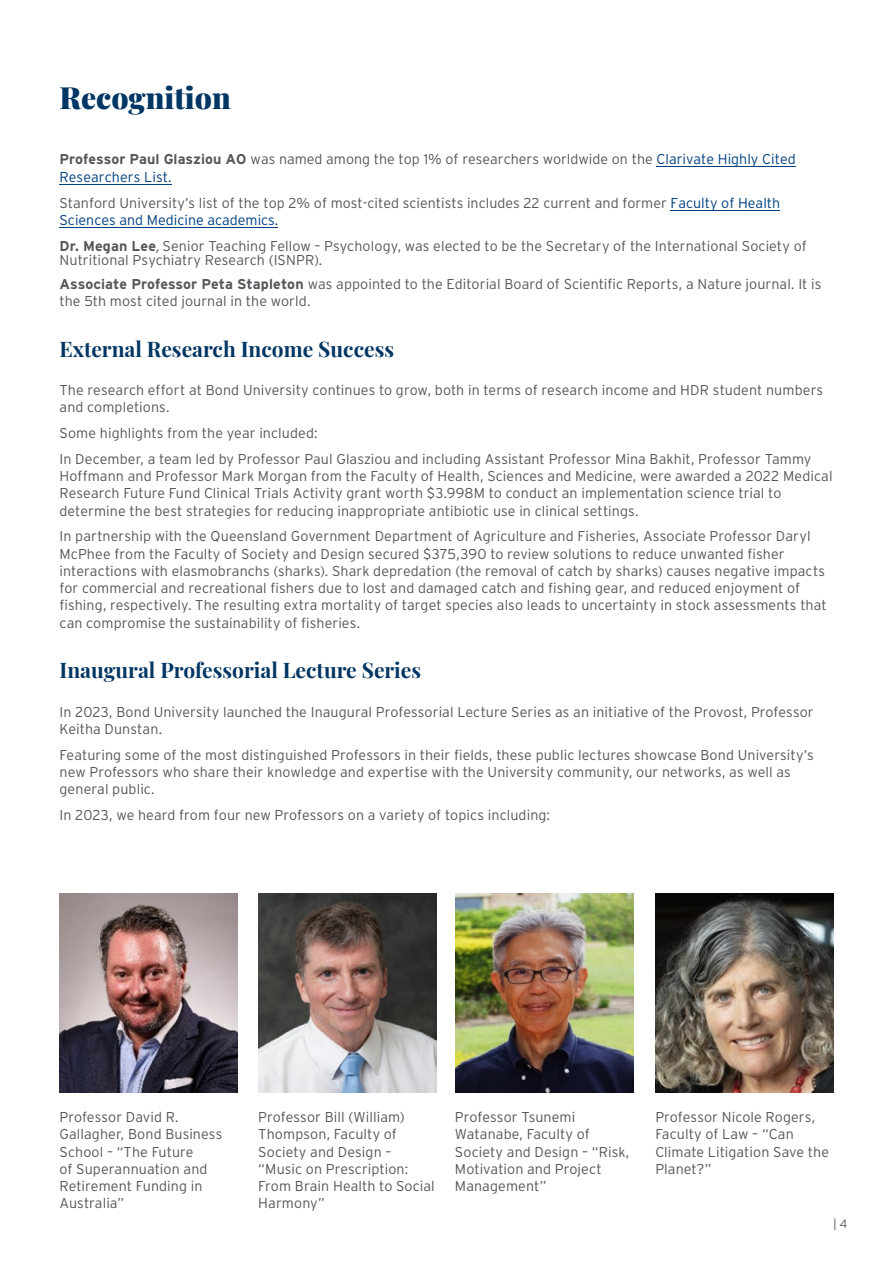
<style>
.page{position:relative;width:893px;height:1263px;background:#fff}
.page>*{position:absolute;margin:0;border:0;box-sizing:border-box;transform-origin:0 0}
.t1{font:900 30px "Playfair Display";color:#003663}
.t2{font:700 21px "Playfair Display";color:#003663}
.t3{font:300 14.25px/17.2px "Interstate";letter-spacing:.005em;color:#54575a}
.t4{font:300 12px "Interstate";color:#54575a}
.s1{font-weight:700}
.s2{color:#004080}
.s3{font-family:"Calibri";font-weight:400}
</style>
<div class="page">
<hr style="left:60px;top:227px;width:218px;height:1px;background:#004080">
<hr style="left:670px;top:210px;width:110px;height:1px;background:#004080">
<hr style="left:60px;top:184px;width:112px;height:1px;background:#004080">
<hr style="left:656px;top:167px;width:140px;height:1px;background:#004080">
<img style="left:258px;top:893px;width:178px;height:200px">
<img style="left:655px;top:893px;width:178px;height:200px">
<img style="left:60px;top:893px;width:178px;height:200px">
<img style="left:455px;top:893px;width:178px;height:200px">
<h1 class="t1" style="left:60px;top:74px;width:173px">Recognition</h1>
<p class="t3" style="left:60px;top:151px;width:738px"><span class="s1">Professor Paul Glasziou AO</span> was named among the top 1% of researchers worldwide on the <span class="s2">Clarivate Highly Cited<br>Researchers List.</span></p>
<p class="t3" style="left:60px;top:194px;width:722px">Stanford University’s list of the top 2% of most-cited scientists includes 22 current and former <span class="s2">Faculty of Health<br>Sciences and Medicine academics.</span></p>
<p class="t3" style="left:60px;top:238px;width:749px;line-height:14.4px"><span class="s1">Dr. Megan Lee</span><span class="s3">,</span> Senior Teaching Fellow – Psychology, was elected to be the Secretary of the International Society of<br>Nutritional Psychiatry Research (ISNPR).</p>
<p class="t3" style="left:60px;top:275px;width:763px"><span class="s1">Associate Professor Peta Stapleton</span> was appointed to the Editorial Board of Scientific Reports, a Nature journal. It is the 5th most cited journal in the world.</p>
<h2 class="t2" style="left:60px;top:332px;width:336px">External Research Income Success</h2>
<p class="t3" style="left:60px;top:381px;width:765px">The research effort at Bond University continues to grow, both in terms of research income and HDR student numbers and completions.</p>
<p class="t3" style="left:60px;top:420px;width:753px;line-height:25.8px">Some highlights from the year included:<br>In December, a team led by Professor Paul Glasziou and including Assistant Professor Mina Bakhit, Professor Tammy</p>
<p class="t3" style="left:60px;top:467px;width:775px">Hoffmann and Professor Mark Morgan from the Faculty of Health, Sciences and Medicine, were awarded a 2022 Medical<br>Research Future Fund Clinical Trials Activity grant worth $3.998M to conduct an implementation science trial to determine the best strategies for reducing inappropriate antibiotic use in clinical settings.</p>
<p class="t3" style="left:60px;top:527px;width:769px">In partnership with the Queensland Government Department of Agriculture and Fisheries, Associate Professor Daryl McPhee from the Faculty of Society and Design secured $375,390 to review solutions to reduce unwanted fisher interactions with elasmobranchs (sharks). Shark depredation (the removal of catch by sharks) causes negative impacts for commercial and recreational fishers due to lost and damaged catch and fishing gear, and reduced enjoyment of fishing, respectively. The resulting extra mortality of target species also leads to uncertainty in stock assessments that can compromise the sustainability of fisheries.</p>
<h2 class="t2" style="left:60px;top:654px;width:363px">Inaugural Professorial Lecture Series</h2>
<p class="t3" style="left:60px;top:703px;width:756px">In 2023, Bond University launched the Inaugural Professorial Lecture Series as an initiative of the Provost, Professor<br>Keitha Dunstan.</p>
<p class="t3" style="left:60px;top:746px;width:756px">Featuring some of the most distinguished Professors in their fields, these public lectures showcase Bond University’s new Professors who share their knowledge and expertise with the University community, our networks, as well as general public.</p>
<p class="t3" style="left:60px;top:806px;width:492px">In 2023, we heard from four new Professors on a variety of topics including:</p>
<p class="t3" style="left:60px;top:1108px;width:164px">Professor David R.<br>Gallagher, Bond Business<br>School – “The Future<br>of Superannuation and<br>Retirement Funding in<br>Australia”</p>
<p class="t3" style="left:258px;top:1108px;width:178px">Professor Bill (William)<br>Thompson, Faculty of<br>Society and Design – “Music on Prescription:<br>From Brain Health to Social<br>Harmony”</p>
<p class="t3" style="left:455px;top:1108px;width:176px">Professor Tsunemi<br>Watanabe, Faculty of<br>Society and Design – “Risk,<br>Motivation and Project<br>Management”</p>
<p class="t3" style="left:655px;top:1108px;width:175px">Professor Nicole Rogers,<br>Faculty of Law – “Can<br>Climate Litigation Save the<br>Planet?”</p>
<p class="t4" style="left:833px;top:1216px;width:16px">| 4</p>
</div>
